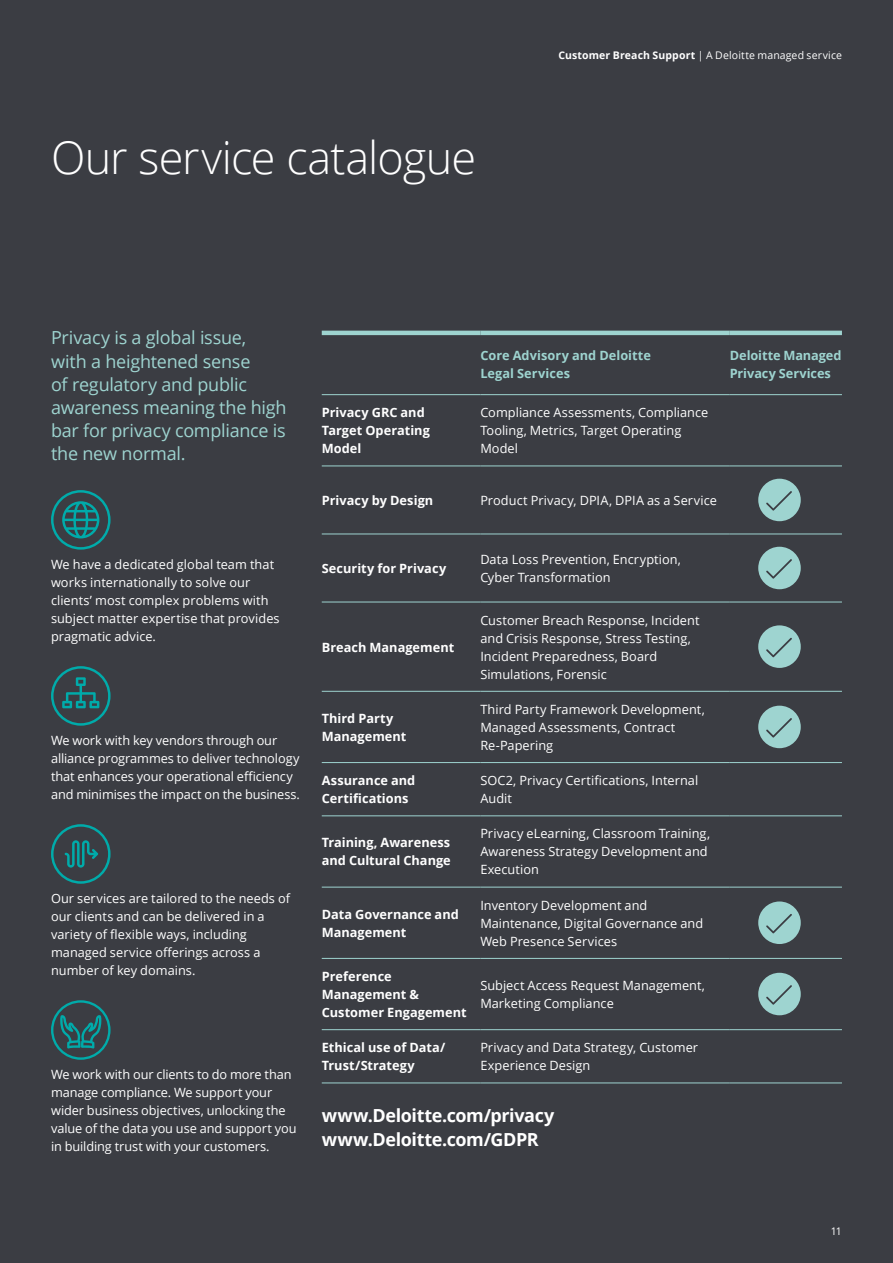
<style>
.page{position:relative;width:893px;height:1263px;background:#3b3d43}
.page>*{position:absolute;margin:0;border:0;box-sizing:border-box;transform-origin:0 0}
.Story_heading_light{font:300 45px "Open Sans";letter-spacing:-.02em;color:#fff}
.Body_copy__8_5_12pt{font:18px/23.1px "Open Sans";letter-spacing:-.015em;color:#9ed4d0}
.Body_copy__8_5_12pt-2{font:700 18px "Open Sans";letter-spacing:-.02em;color:#fff}
.Body_copy__8_5_12pt-3{font:12.75px/18px "Open Sans";color:#fff}
.Body_copy__8_5_12pt-4{font:700 12.75px/18px "Open Sans";color:#fff}
.Body_copy__8_5_12pt-5{font:700 12.75px/18px "Open Sans";color:#9ed4d0}
.t1{font:10.5px "Open Sans";letter-spacing:.01em;color:#fff}
.s1{font-weight:700}
</style>
<div class="page">
<svg style="left:51px;top:490px;width:60px;height:60px"></svg>
<svg style="left:51px;top:666px;width:60px;height:60px"></svg>
<svg style="left:51px;top:824px;width:60px;height:60px"></svg>
<svg style="left:51px;top:1000px;width:60px;height:60px"></svg>
<hr style="left:322px;top:394px;width:158px;height:1px;background:#9ed4d0">
<hr style="left:480px;top:394px;width:250px;height:1px;background:#9ed4d0">
<hr style="left:730px;top:394px;width:112px;height:1px;background:#9ed4d0">
<hr style="left:322px;top:466px;width:158px;height:1px;background:#9ed4d0">
<hr style="left:480px;top:466px;width:250px;height:1px;background:#9ed4d0">
<hr style="left:730px;top:466px;width:112px;height:1px;background:#9ed4d0">
<hr style="left:322px;top:534px;width:158px;height:1px;background:#9ed4d0">
<hr style="left:480px;top:534px;width:250px;height:1px;background:#9ed4d0">
<hr style="left:730px;top:534px;width:112px;height:1px;background:#9ed4d0">
<hr style="left:322px;top:602px;width:158px;height:1px;background:#9ed4d0">
<hr style="left:480px;top:602px;width:250px;height:1px;background:#9ed4d0">
<hr style="left:730px;top:602px;width:112px;height:1px;background:#9ed4d0">
<hr style="left:322px;top:691px;width:158px;height:1px;background:#9ed4d0">
<hr style="left:480px;top:691px;width:250px;height:1px;background:#9ed4d0">
<hr style="left:730px;top:691px;width:112px;height:1px;background:#9ed4d0">
<hr style="left:322px;top:762px;width:158px;height:1px;background:#9ed4d0">
<hr style="left:480px;top:762px;width:250px;height:1px;background:#9ed4d0">
<hr style="left:730px;top:762px;width:112px;height:1px;background:#9ed4d0">
<hr style="left:322px;top:815px;width:158px;height:1px;background:#9ed4d0">
<hr style="left:480px;top:815px;width:250px;height:1px;background:#9ed4d0">
<hr style="left:730px;top:815px;width:112px;height:1px;background:#9ed4d0">
<hr style="left:322px;top:887px;width:158px;height:1px;background:#9ed4d0">
<hr style="left:480px;top:887px;width:250px;height:1px;background:#9ed4d0">
<hr style="left:730px;top:887px;width:112px;height:1px;background:#9ed4d0">
<hr style="left:322px;top:958px;width:158px;height:1px;background:#9ed4d0">
<hr style="left:480px;top:958px;width:250px;height:1px;background:#9ed4d0">
<hr style="left:730px;top:958px;width:112px;height:1px;background:#9ed4d0">
<hr style="left:322px;top:1029px;width:158px;height:1px;background:#9ed4d0">
<hr style="left:480px;top:1029px;width:250px;height:1px;background:#9ed4d0">
<hr style="left:730px;top:1029px;width:112px;height:1px;background:#9ed4d0">
<hr style="left:322px;top:1082px;width:158px;height:1px;background:#9ed4d0">
<hr style="left:480px;top:1082px;width:250px;height:1px;background:#9ed4d0">
<hr style="left:730px;top:1082px;width:112px;height:1px;background:#9ed4d0">
<hr style="left:322px;top:331px;width:158px;height:4px;background:#9ed4d0">
<hr style="left:480px;top:331px;width:250px;height:4px;background:#9ed4d0">
<hr style="left:730px;top:331px;width:112px;height:4px;background:#9ed4d0">
<svg style="left:758px;top:479px;width:43px;height:42px"></svg>
<svg style="left:758px;top:547px;width:43px;height:42px"></svg>
<svg style="left:758px;top:625px;width:43px;height:43px"></svg>
<svg style="left:758px;top:706px;width:43px;height:42px"></svg>
<svg style="left:758px;top:901px;width:43px;height:43px"></svg>
<svg style="left:758px;top:973px;width:43px;height:42px"></svg>
<p class="Story_heading_light" style="left:51px;top:127px;width:427px">Our service catalogue</p>
<p class="t1" style="left:558px;top:48px;width:285px"><span class="s1">Customer Breach Support</span> | A Deloitte managed service</p>
<p class="Body_copy__8_5_12pt" style="left:51px;top:326px;width:237px">Privacy is a global issue,<br>with a heightened sense<br>of regulatory and public awareness meaning the high bar for privacy compliance is the new normal.</p>
<p class="Body_copy__8_5_12pt-3" style="left:51px;top:555px;width:230px">We have a dedicated global team that works internationally to solve our clients’ most complex problems with subject matter expertise that provides pragmatic advice.</p>
<p class="Body_copy__8_5_12pt-3" style="left:51px;top:731px;width:250px">We work with key vendors through our alliance programmes to deliver technology that enhances your operational efficiency and minimises the impact on the business.</p>
<p class="Body_copy__8_5_12pt-3" style="left:51px;top:889px;width:241px">Our services are tailored to the needs of our clients and can be delivered in a variety of flexible ways, including managed service offerings across a number of key domains.</p>
<p class="Body_copy__8_5_12pt-3" style="left:51px;top:1065px;width:247px">We work with our clients to do more than manage compliance. We support your wider business objectives, unlocking the value of the data you use and support you in building trust with your customers.</p>
<p class="Body_copy__8_5_12pt-5" style="left:480px;top:346px;width:172px">Core Advisory and Deloitte<br>Legal Services</p>
<p class="Body_copy__8_5_12pt-5" style="left:730px;top:346px;width:113px">Deloitte Managed<br>Privacy Services</p>
<p class="Body_copy__8_5_12pt-4" style="left:322px;top:403px;width:110px">Privacy GRC and<br>Target Operating<br>Model</p>
<p class="Body_copy__8_5_12pt-3" style="left:480px;top:403px;width:229px">Compliance Assessments, Compliance<br>Tooling, Metrics, Target Operating<br>Model</p>
<p class="Body_copy__8_5_12pt-4" style="left:322px;top:491px;width:113px">Privacy by Design</p>
<p class="Body_copy__8_5_12pt-3" style="left:480px;top:491px;width:238px">Product Privacy, DPIA, DPIA as a Service</p>
<p class="Body_copy__8_5_12pt-4" style="left:322px;top:559px;width:126px">Security for Privacy</p>
<p class="Body_copy__8_5_12pt-3" style="left:480px;top:550px;width:202px">Data Loss Prevention, Encryption,<br>Cyber Transformation</p>
<p class="Body_copy__8_5_12pt-4" style="left:322px;top:638px;width:134px">Breach Management</p>
<p class="Body_copy__8_5_12pt-3" style="left:480px;top:611px;width:221px">Customer Breach Response, Incident and Crisis Response, Stress Testing,<br>Incident Preparedness, Board<br>Simulations, Forensic</p>
<p class="Body_copy__8_5_12pt-4" style="left:322px;top:709px;width:86px">Third Party<br>Management</p>
<p class="Body_copy__8_5_12pt-3" style="left:480px;top:700px;width:226px">Third Party Framework Development,<br>Managed Assessments, Contract<br>Re‑Papering</p>
<p class="Body_copy__8_5_12pt-4" style="left:322px;top:771px;width:95px">Assurance and<br>Certifications</p>
<p class="Body_copy__8_5_12pt-3" style="left:480px;top:771px;width:219px">SOC2, Privacy Certifications, Internal<br>Audit</p>
<p class="Body_copy__8_5_12pt-4" style="left:322px;top:833px;width:131px">Training, Awareness and Cultural Change</p>
<p class="Body_copy__8_5_12pt-3" style="left:480px;top:824px;width:231px">Privacy eLearning, Classroom Training,<br>Awareness Strategy Development and<br>Execution</p>
<p class="Body_copy__8_5_12pt-4" style="left:322px;top:905px;width:139px">Data Governance and<br>Management</p>
<p class="Body_copy__8_5_12pt-3" style="left:480px;top:896px;width:224px">Inventory Development and<br>Maintenance, Digital Governance and<br>Web Presence Services</p>
<p class="Body_copy__8_5_12pt-4" style="left:322px;top:967px;width:146px">Preference<br>Management &amp;<br>Customer Engagement</p>
<p class="Body_copy__8_5_12pt-3" style="left:480px;top:976px;width:226px">Subject Access Request Management,<br>Marketing Compliance</p>
<p class="Body_copy__8_5_12pt-4" style="left:322px;top:1038px;width:125px">Ethical use of Data/<br>Trust/Strategy</p>
<p class="Body_copy__8_5_12pt-3" style="left:480px;top:1038px;width:219px">Privacy and Data Strategy, Customer<br>Experience Design</p>
<p class="Body_copy__8_5_12pt-2" style="left:322px;top:1103px;width:234px">www.Deloitte.com/privacy</p>
<p class="Body_copy__8_5_12pt-2" style="left:322px;top:1127px;width:218px">www.Deloitte.com/GDPR</p>
<p class="t1" style="left:831px;top:1224px;width:13px">11</p>
</div>
